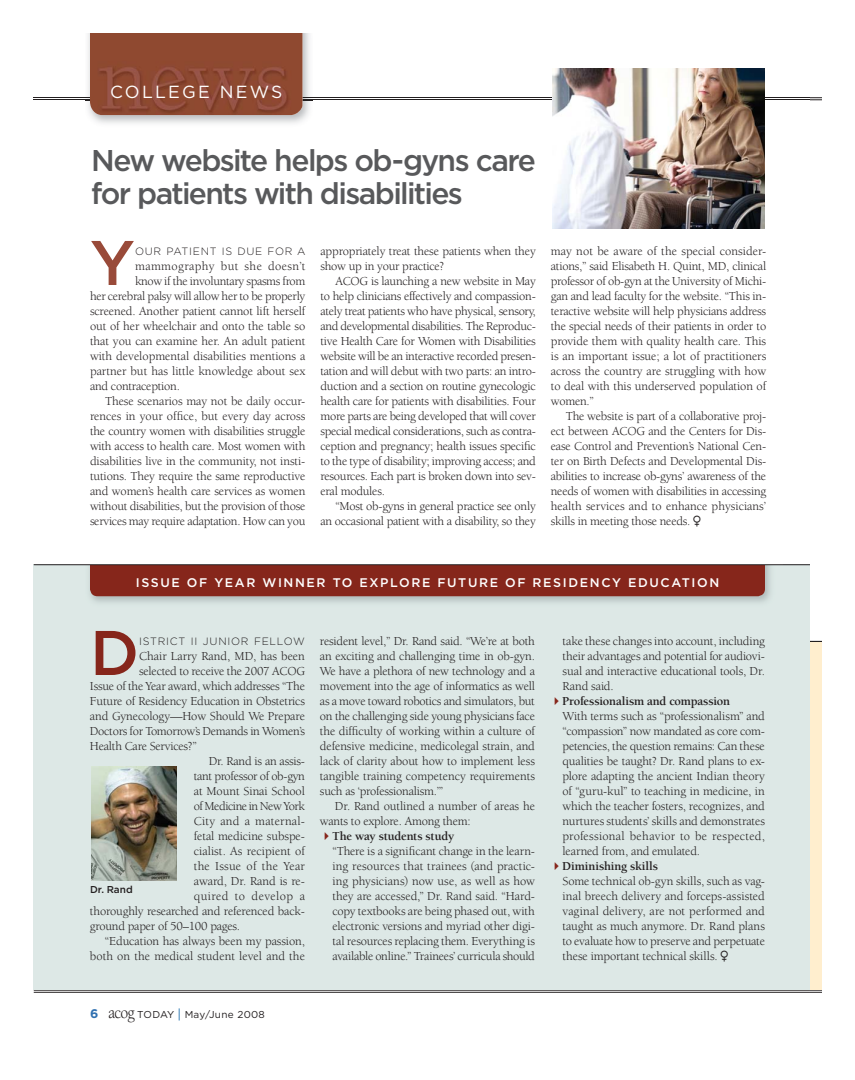
<style>
.page{position:relative;width:855px;height:1080px;background:#fff}
.page>*{position:absolute;margin:0;border:0;box-sizing:border-box;transform-origin:0 0}
.t1{font:500 62.88px "Gotham";color:#994a39}
.t2{font:500 62.88px "Gotham";color:#86261b}
.t3{font:500 30px/32.5px "Gotham";letter-spacing:-.055em;color:#58595b}
.t4{font:17.5px "Gotham";letter-spacing:.13em;color:#fff}
.t5{font:12.5px/15px "Berkeley";letter-spacing:-.01em;color:#231f20}
.t6{font:500 12.5px "Gotham";letter-spacing:.13em;color:#fff}
.t7{font:12.5px "Berkeley";letter-spacing:.03em;color:#231f20}
.t8{font:12.5px "Berkeley";letter-spacing:.015em;color:#231f20}
.t9{font:12.5px "Berkeley";letter-spacing:-.03em;color:#231f20}
.t10{font:12.5px "Berkeley";letter-spacing:-.04em;color:#231f20}
.t11{font:300 10.62px "Gotham";letter-spacing:.065em;color:#231f20}
.t12{font:10px "Gotham";letter-spacing:.03em;color:#231f20}
.t13{font:500 10px "Gotham";color:#231f20}
.s1{font-family:"Zeal"}
.s2{color:#86261b}
.s3{font-weight:700}
.s4{font-weight:700;font-size:12.5px;color:#3071b1}
.s5{font-family:"Berkeley";font-size:17.5px}
.s6{font-family:"Berkeley";font-size:15px;color:#005ca3}
</style>
<div class="page">
<hr style="left:34px;top:990px;width:776px;height:1px;background:#231f20">
<hr style="left:34px;top:992px;width:776px;height:1px;background:#231f20">
<hr style="left:34px;top:98px;width:776px;height:1px;background:#231f20">
<hr style="left:34px;top:100px;width:776px;height:1px;background:#231f20">
<svg style="left:810px;top:98px;width:11px;height:3px"></svg>
<svg style="left:810px;top:990px;width:11px;height:3px"></svg>
<img style="left:85px;top:34px;width:228px;height:90px">
<img style="left:85px;top:98px;width:228px;height:3px">
<img style="left:90px;top:34px;width:213px;height:81px">
<div style="left:810px;top:641px;width:11px;height:349px;background:#ffeece"></div>
<div style="left:34px;top:565px;width:776px;height:425px;background:#dde8e6"></div>
<img style="left:91px;top:766px;width:86px;height:115px">
<img style="left:552px;top:69px;width:213px;height:159px">
<img style="left:89px;top:566px;width:682px;height:37px">
<div style="left:90px;top:554px;width:675px;height:42px;background:#86261b;border-radius:8px"></div>
<div style="left:70px;top:543px;width:712px;height:22px;background:#fff"></div>
<hr style="left:34px;top:565px;width:776px;height:1px;background:#231f20">
<h3 class="t4" style="left:110px;top:85px;width:174px">COLLEGE NEWS</h3>
<h2 class="t3" style="left:91px;top:147px;width:446px">New website helps ob-gyns care for patients with disabilities</h2>
<h1 class="t1" style="left:90px;top:239px;width:47px">Y</h1>
<p class="t11" style="left:135px;top:247px;width:172px">OUR PATIENT IS DUE FOR A</p>
<p class="t5" style="left:320px;top:245px;width:217px">appropriately treat these patients when they show up in your practice?</p>
<p class="t5" style="left:320px;top:275px;width:217px;text-align:justify;text-indent:15px">ACOG is launching a new website in May to help clinicians effectively and compassion&shy;ately treat patients who have physical, sensory, and developmental disabilities. The Reproduc&shy;tive Health Care for Women with Disabilities website will be an interactive recorded presen&shy;tation and will debut with two parts: an intro&shy;duction and a section on routine gynecologic health care for patients with disabilities. Four more parts are being developed that will cover special medical considerations, such as contra&shy;ception and pregnancy; health issues specific to the type of disability; improving access; and resources. Each part is broken down into sev&shy;eral modules.</p>
<p class="t5" style="left:320px;top:500px;width:217px;text-align:right">“Most ob-gyns in general practice see only<br>an occasional patient with a disability, so they</p>
<p class="t7" style="left:135px;top:261px;width:172px">mammography but she doesn’t</p>
<p class="t9" style="left:135px;top:276px;width:172px">know if the involuntary spasms from</p>
<p class="t5" style="left:90px;top:290px;width:217px">her cerebral palsy will allow her to be properly</p>
<p class="t5" style="left:90px;top:305px;width:217px">screened. Another patient cannot lift herself</p>
<p class="t5" style="left:90px;top:320px;width:217px">out of her wheelchair and onto the table so</p>
<p class="t5" style="left:90px;top:335px;width:217px">that you can examine her. An adult patient</p>
<p class="t5" style="left:90px;top:350px;width:217px">with developmental disabilities mentions a</p>
<p class="t5" style="left:90px;top:365px;width:217px">partner but has little knowledge about sex</p>
<p class="t5" style="left:90px;top:380px;width:91px">and contraception.</p>
<p class="t5" style="left:105px;top:395px;width:202px">These scenarios may not be daily occur-</p>
<p class="t5" style="left:90px;top:410px;width:217px">rences in your office, but every day across</p>
<p class="t5" style="left:90px;top:425px;width:217px">the country women with disabilities struggle</p>
<p class="t5" style="left:90px;top:440px;width:217px">with access to health care. Most women with</p>
<p class="t5" style="left:90px;top:455px;width:217px">disabilities live in the community, not insti-</p>
<p class="t5" style="left:90px;top:470px;width:217px">tutions. They require the same reproductive</p>
<p class="t5" style="left:90px;top:485px;width:217px">and women’s health care services as women</p>
<p class="t5" style="left:90px;top:500px;width:217px">without disabilities, but the provision of those</p>
<p class="t5" style="left:90px;top:515px;width:217px">services may require adaptation. How can you</p>
<p class="t5" style="left:551px;top:245px;width:217px;text-align:justify">may not be aware of the special consider&shy;ations,” said Elisabeth H. Quint, MD, clinical professor of ob-gyn at the University of Michi&shy;gan and lead faculty for the website. “This in&shy;teractive website will help physicians address the special needs of their patients in order to provide them with quality health care. This is an important issue; a lot of practitioners across the country are struggling with how to deal with this underserved population of women.”</p>
<p class="t5" style="left:551px;top:410px;width:217px;text-align:justify;text-indent:15px">The website is part of a collaborative proj&shy;ect between ACOG and the Centers for Dis&shy;ease Control and Prevention’s National Cen&shy;ter on Birth Defects and Developmental Dis&shy;abilities to increase ob-gyns’ awareness of the needs of women with disabilities in accessing health services and to enhance physicians’ skills in meeting those needs. <span class="s1">™</span></p>
<p class="t6" style="left:136px;top:577px;width:585px">ISSUE OF YEAR WINNER TO EXPLORE FUTURE OF RESIDENCY EDUCATION</p>
<h1 class="t2" style="left:90px;top:629px;width:51px">D</h1>
<p class="t11" style="left:139px;top:637px;width:167px">ISTRICT II JUNIOR FELLOW</p>
<p class="t5" style="left:139px;top:650px;width:167px">Chair Larry Rand, MD, has been</p>
<p class="t5" style="left:139px;top:665px;width:167px">selected to receive the 2007 ACOG</p>
<p class="t5" style="left:90px;top:680px;width:217px">Issue of the Year award, which addresses “The</p>
<p class="t5" style="left:90px;top:695px;width:217px">Future of Residency Education in Obstetrics</p>
<p class="t5" style="left:90px;top:710px;width:217px">and Gynecology—How Should We Prepare</p>
<p class="t5" style="left:90px;top:725px;width:216px">Doctors for Tomorrow’s Demands in Women’s</p>
<p class="t5" style="left:90px;top:740px;width:108px">Health Care Services?”</p>
<p class="t5" style="left:209px;top:755px;width:98px">Dr. Rand is an assis-</p>
<p class="t5" style="left:194px;top:770px;width:113px">tant professor of ob-gyn</p>
<p class="t5" style="left:194px;top:785px;width:113px">at Mount Sinai School</p>
<p class="t10" style="left:194px;top:801px;width:113px">of Medicine in New York</p>
<p class="t8" style="left:194px;top:816px;width:113px">City and a maternal-</p>
<p class="t5" style="left:194px;top:830px;width:113px">fetal medicine subspe-</p>
<p class="t5" style="left:194px;top:845px;width:113px">cialist. As recipient of</p>
<p class="t8" style="left:194px;top:861px;width:113px">the Issue of the Year</p>
<p class="t5" style="left:194px;top:875px;width:113px">award, Dr. Rand is re-</p>
<p class="t7" style="left:194px;top:891px;width:113px">quired to develop a</p>
<p class="t5" style="left:90px;top:905px;width:216px">thoroughly researched and referenced back-</p>
<p class="t5" style="left:90px;top:920px;width:152px">ground paper of 50–100 pages.</p>
<p class="t5" style="left:105px;top:935px;width:202px">“Education has always been my passion,</p>
<p class="t5" style="left:90px;top:950px;width:216px">both on the medical student level and the</p>
<p class="t13" style="left:90px;top:886px;width:44px">Dr. Rand</p>
<p class="t5" style="left:320px;top:635px;width:217px;text-align:justify">resident level,” Dr. Rand said. “We’re at both an exciting and challenging time in ob-gyn.<br>We have a plethora of new technology and a movement into the age of informatics as well as a move toward robotics and simulators, but on the challenging side young physicians face the difficulty of working within a culture of defensive medicine, medicolegal strain, and lack of clarity about how to implement less tangible training competency requirements such as ‘professionalism.’”</p>
<p class="t5" style="left:320px;top:800px;width:217px;text-indent:15px">Dr. Rand outlined a number of areas he wants to explore. Among them:</p>
<p class="t5" style="left:332px;top:830px;width:204px;text-indent:-12px"><span class="s2">✔</span><span class="s3">The way students study<br></span>“There is a significant change in the learn&shy;ing resources that trainees (and practic&shy;ing physicians) now use, as well as how they are accessed,” Dr. Rand said. “Hard&shy;copy textbooks are being phased out, with electronic versions and myriad other digi&shy;tal resources replacing them. Everything is available online.” Trainees’ curricula should</p>
<p class="t12" style="left:90px;top:1011px;width:176px"><span class="s4">6</span> <span class="s5">acog</span> TODAY <span class="s6">|</span> May/June 2008</p>
<p class="t5" style="left:562px;top:635px;width:204px;text-align:justify">take these changes into account, including their advantages and potential for audiovi&shy;sual and interactive educational tools, Dr.<br>Rand said.</p>
<p class="t5" style="left:562px;top:695px;width:204px;text-indent:-12px"><span class="s2">✔</span><span class="s3">Professionalism and compassion<br></span>With terms such as “professionalism” and “compassion” now mandated as core com&shy;petencies, the question remains: Can these qualities be taught? Dr. Rand plans to ex&shy;plore adapting the ancient Indian theory of “guru-kul” to teaching in medicine, in which the teacher fosters, recognizes, and nurtures students’ skills and demonstrates professional behavior to be respected, learned from, and emulated.</p>
<p class="t5" style="left:562px;top:860px;width:204px;text-indent:-12px"><span class="s2">✔</span><span class="s3">Diminishing skills<br></span>Some technical ob-gyn skills, such as vag&shy;inal breech delivery and forceps-assisted vaginal delivery, are not performed and taught as much anymore. Dr. Rand plans to evaluate how to preserve and perpetuate these important technical skills. <span class="s1">™</span></p>
</div>
